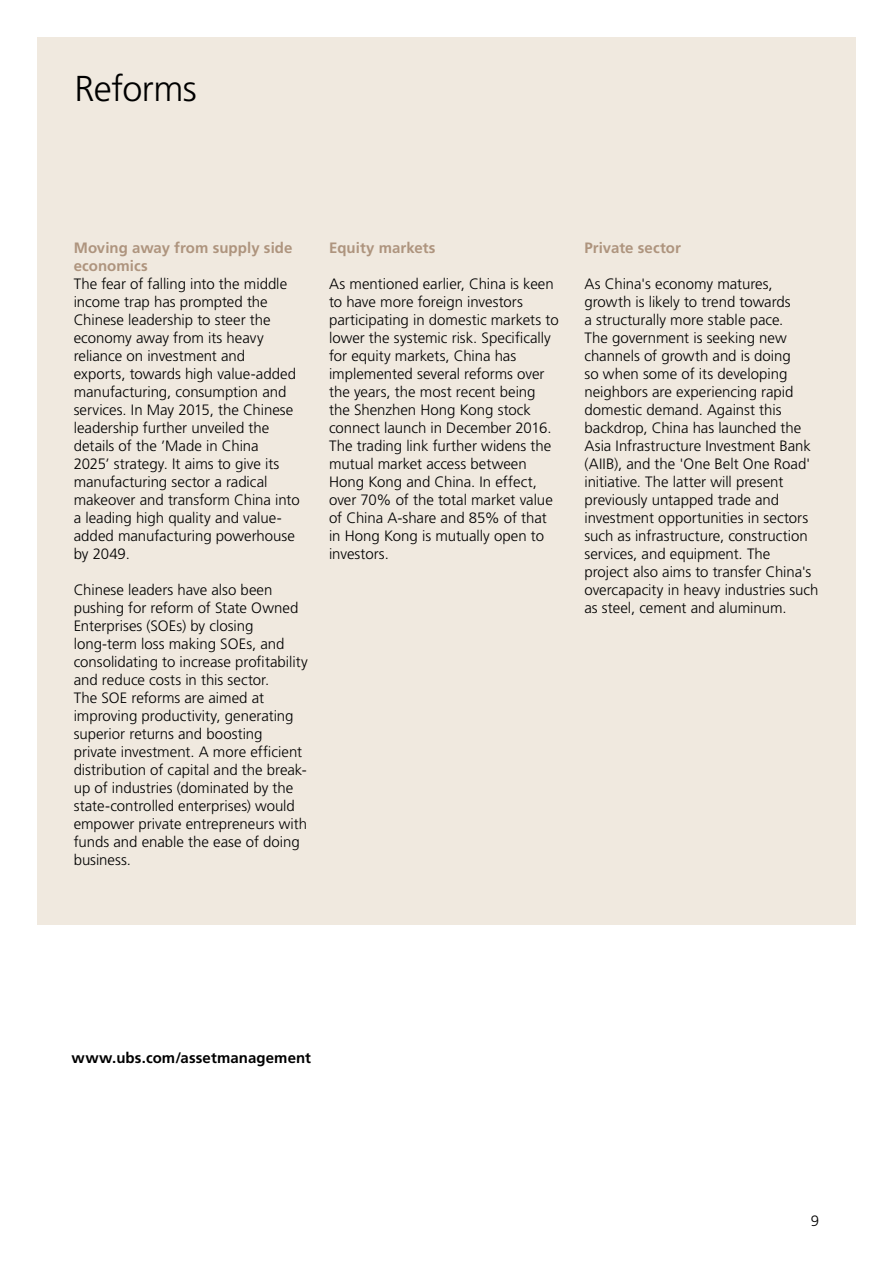
<style>
.page{position:relative;width:893px;height:1263px;background:#fff}
.page>*{position:absolute;margin:0;border:0;box-sizing:border-box;transform-origin:0 0}
.t1{font:300 36px "Frutiger LT Std";letter-spacing:-.015em;color:#000}
.t2{font:300 15px/18px "Frutiger LT Std";color:#000}
.t3{font:700 15px/18px "Frutiger LT Std";letter-spacing:.005em;color:#ae947e}
.t4{font:700 15px "Frutiger LT Std";letter-spacing:.005em;color:#000}
</style>
<div class="page">
<div style="left:37px;top:37px;width:819px;height:888px;background:#f0e9df"></div>
<h1 class="t1" style="left:74px;top:69px;width:124px">Reforms</h1>
<p class="t3" style="left:74px;top:239px;width:220px">Moving away from supply side economics</p>
<p class="t2" style="left:74px;top:275px;width:227px">The fear of falling into the middle income trap has prompted the<br>Chinese leadership to steer the economy away from its heavy reliance on investment and exports, towards high value-added manufacturing, consumption and services. In May 2015, the Chinese leadership further unveiled the details of the ’Made in China<br>2025’ strategy. It aims to give its manufacturing sector a radical makeover and transform China into a leading high quality and value&shy;added manufacturing powerhouse by 2049.</p>
<p class="t2" style="left:74px;top:581px;width:235px">Chinese leaders have also been pushing for reform of State Owned<br>Enterprises (SOEs) by closing long-term loss making SOEs, and consolidating to increase profitability and reduce costs in this sector.<br>The SOE reforms are aimed at improving productivity, generating superior returns and boosting private investment. A more efficient distribution of capital and the break&shy;up of industries (dominated by the state-controlled enterprises) would empower private entrepreneurs with funds and enable the ease of doing business.</p>
<p class="t3" style="left:329px;top:239px;width:108px">Equity markets</p>
<p class="t2" style="left:329px;top:275px;width:231px">As mentioned earlier, China is keen to have more foreign investors participating in domestic markets to lower the systemic risk. Specifically for equity markets, China has implemented several reforms over the years, the most recent being the Shenzhen Hong Kong stock connect launch in December 2016.<br>The trading link further widens the mutual market access between<br>Hong Kong and China. In effect, over 70% of the total market value of China A-share and 85% of that in Hong Kong is mutually open to investors.</p>
<p class="t3" style="left:584px;top:239px;width:98px">Private sector</p>
<p class="t2" style="left:584px;top:275px;width:236px">As China's economy matures, growth is likely to trend towards<br>a structurally more stable pace.<br>The government is seeking new channels of growth and is doing<br>so when some of its developing neighbors are experiencing rapid domestic demand. Against this backdrop, China has launched the Asia Infrastructure Investment Bank (AIIB), and the 'One Belt One Road' initiative. The latter will present previously untapped trade and investment opportunities in sectors such as infrastructure, construction services, and equipment. The project also aims to transfer China's overcapacity in heavy industries such as steel, cement and aluminum.</p>
<p class="t4" style="left:72px;top:1049px;width:241px">www.ubs.com/assetmanagement</p>
<p class="t2" style="left:811px;top:1212px;width:10px">9</p>
</div>
